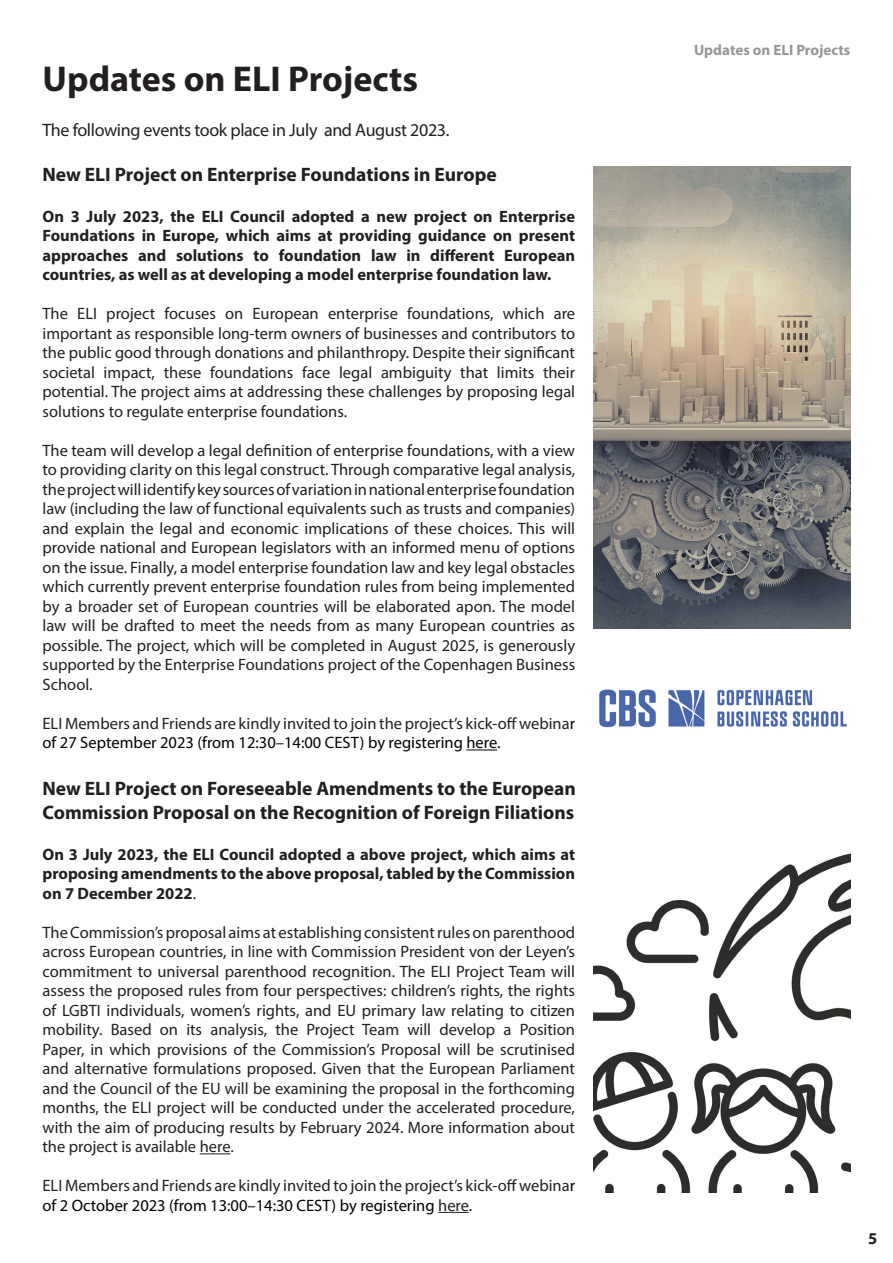
<style>
.page{position:relative;width:893px;height:1263px;background:#fff}
.page>*{position:absolute;margin:0;border:0;box-sizing:border-box;transform-origin:0 0}
.Smaller_Heading_aligned_Left{font:700 36px "Myriad Pro";color:#231f20}
.t1{font:700 19.5px/23.4px "Myriad Pro";color:#231f20}
.Larger_Heading_aligned_Right{font:18px "Myriad Pro";letter-spacing:-.02em;color:#231f20}
.t2{font:16.5px/19.5px "Myriad Pro";color:#231f20;text-align:justify}
.t3{font:700 16.5px/19.5px "Myriad Pro";color:#231f20;text-align:justify}
.Column{font:700 15px "Myriad Pro";color:#939598}
.s1{color:#000}
.s2{font-weight:400}
</style>
<div class="page">
<img style="left:593px;top:166px;width:257px;height:462px">
<hr style="left:466px;top:749px;width:31px;height:1px;background:#000">
<img style="left:599px;top:689px;width:248px;height:39px">
<hr style="left:200px;top:1153px;width:30px;height:1px;background:#231f20">
<hr style="left:438px;top:1212px;width:31px;height:1px;background:#231f20">
<img style="left:593px;top:853px;width:257px;height:339px">
<p class="Smaller_Heading_aligned_Left" style="left:43px;top:56px;width:377px">Updates on ELI Projects</p>
<p class="Larger_Heading_aligned_Right" style="left:43px;top:119px;width:408px">The following events took place in July and August 2023.</p>
<p class="t1" style="left:43px;top:162px;width:456px">New ELI Project on Enterprise Foundations in Europe</p>
<p class="t3" style="left:43px;top:206px;width:534px">On 3 July 2023, the ELI Council adopted a new project on Enterprise Foundations in Europe, which aims at providing guidance on present approaches and solutions to foundation law in different European countries, as well as at developing a model enterprise foundation law.</p>
<p class="t2" style="left:43px;top:304px;width:534px">The ELI project focuses on European enterprise foundations, which are important as responsible long-term owners of businesses and contributors to the public good through donations and philanthropy. Despite their significant societal impact, these foundations face legal ambiguity that limits their potential. The project aims at addressing these challenges by proposing legal solutions to regulate enterprise foundations.</p>
<p class="t2" style="left:43px;top:440px;width:534px">The team will develop a legal definition of enterprise foundations, with a view to providing clarity on this legal construct. Through comparative legal analysis, the project will identify key sources of variation in national enterprise foundation law (including the law of functional equivalents such as trusts and companies) and explain the legal and economic implications of these choices. This will provide national and European legislators with an informed menu of options on the issue. Finally, a model enterprise foundation law and key legal obstacles which currently prevent enterprise foundation rules from being implemented by a broader set of European countries will be elaborated apon. The model law will be drafted to meet the needs from as many European countries as possible. The project, which will be completed in August 2025, is generously supported by the Enterprise Foundations project of the Copenhagen Business School.</p>
<p class="t2" style="left:43px;top:713px;width:534px">ELI Members and Friends are kindly invited to join the project’s kick-off webina<span class="s1">r of 27 September 2023 (from 12:30–14:00 CEST) by registering here.</span></p>
<p class="t1" style="left:43px;top:776px;width:535px">New ELI Project on Foreseeable Amendments to the European<br>Commission Proposal on the Recognition of Foreign Filiations</p>
<p class="t3" style="left:43px;top:844px;width:534px">On 3 July 2023, the ELI Council adopted a above project, which aims at proposing amendments to the above proposal, tabled by the Commission on 7 December 2022<span class="s2">.</span></p>
<p class="t2" style="left:43px;top:922px;width:534px">The Commission’s proposal aims at establishing consistent rules on parenthood across European countries, in line with Commission President von der Leyen’s commitment to universal parenthood recognition. The ELI Project Team will assess the proposed rules from four perspectives: children’s rights, the rights of LGBTI individuals, women’s rights, and EU primary law relating to citizen mobility. Based on its analysis, the Project Team will develop a Position Paper, in which provisions of the Commission’s Proposal will be scrutinised and alternative formulations proposed. Given that the European Parliament and the Council of the EU will be examining the proposal in the forthcoming months, the ELI project will be conducted under the accelerated procedure, with the aim of producing results by February 2024. More information about the project is available here.</p>
<p class="t2" style="left:43px;top:1176px;width:534px">ELI Members and Friends are kindly invited to join the project’s kick-off webina<span class="s1">r of 2 October 2023 (from 13:00–14:30 CEST) by registering</span> here<span class="s1">.</span></p>
<p class="Column" style="left:694px;top:40px;width:158px">Updates on ELI Projects</p>
<p class="t3" style="left:868px;top:1228px;width:11px">5</p>
</div>
